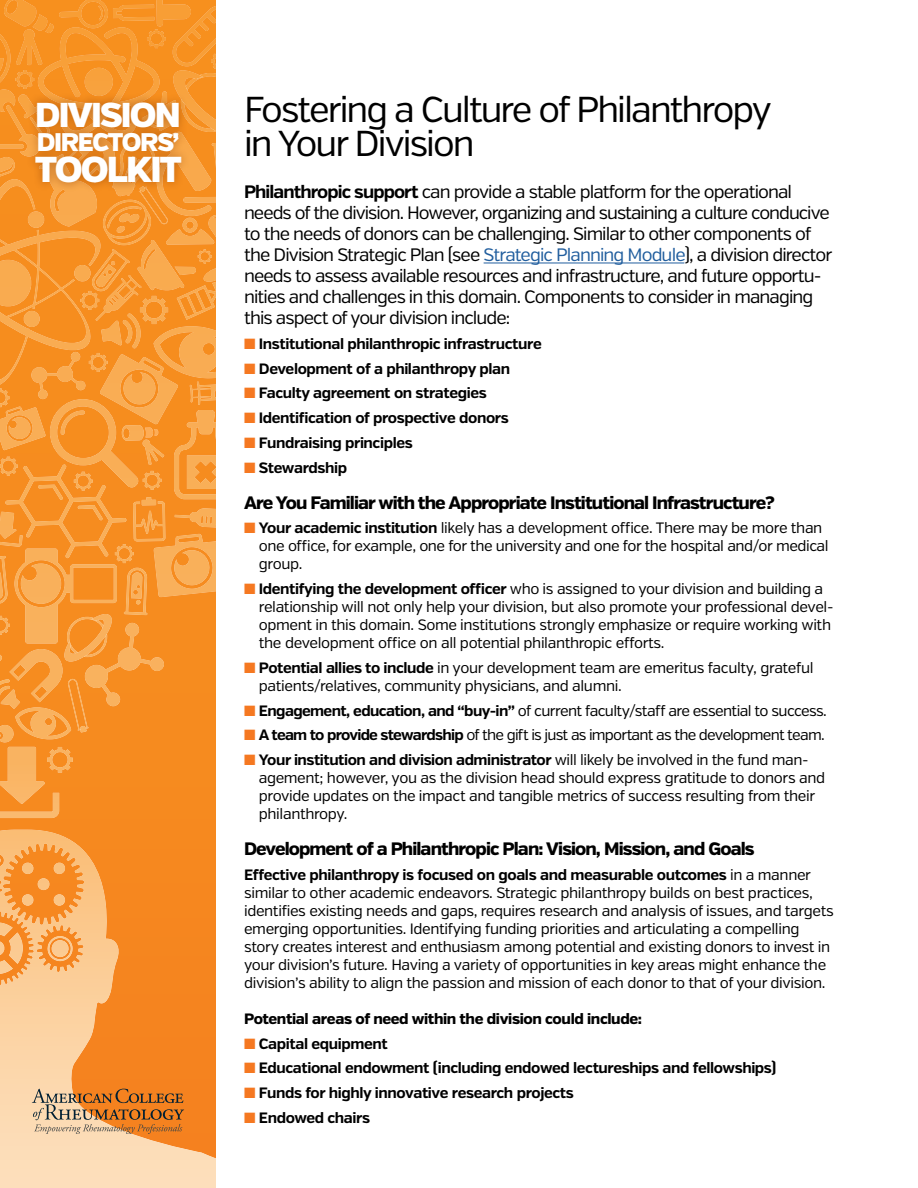
<style>
.page{position:relative;width:918px;height:1188px;background:#fff}
.page>*{position:absolute;margin:0;border:0;box-sizing:border-box;transform-origin:0 0}
.t1{font:36px/34.5px "Verb";letter-spacing:-.055em;color:#000}
.t2{font:900 36px "Verb";letter-spacing:-.05em;color:#fff}
.t3{font:900 34.5px "Verb";letter-spacing:-.05em;color:#fff}
.t4{font:900 25.5px "Verb";letter-spacing:-.05em;color:#fff}
.t5{font:18px/21px "Verb";letter-spacing:-.05em;color:#000}
.t6{font:800 18px "Verb";letter-spacing:-.05em;color:#000}
.t7{font:15px/18px "Verb";letter-spacing:-.025em;color:#000}
.t8{font:700 15px "Verb";letter-spacing:-.025em;color:#000}
.t9{font:15px "Verb";letter-spacing:-.05em;color:#000}
.t10{font:800 15px "Verb";letter-spacing:-.025em;color:#000}
.s1{font-weight:700}
.s2{color:#215e9e}
.s3{color:#f57821}
</style>
<div class="page">
<svg style="left:0;top:830px;width:216px;height:358px;background:#f8a85a"></svg>
<svg style="left:0;top:0;width:216px;height:818px;background:#f6952d"></svg>
<img style="left:88px;top:614px;width:25px;height:48px">
<img style="left:147px;top:29px;width:19px;height:19px">
<img style="left:102px;top:353px;width:6px;height:19px">
<img style="left:88px;top:472px;width:5px;height:19px">
<img style="left:143px;top:471px;width:19px;height:19px">
<img style="left:15px;top:70px;width:19px;height:19px">
<img style="left:198px;top:249px;width:14px;height:15px">
<img style="left:115px;top:544px;width:19px;height:19px">
<img style="left:140px;top:296px;width:28px;height:28px">
<img style="left:211px;top:53px;width:5px;height:16px">
<img style="left:0;top:385px;width:88px;height:382px">
<img style="left:0;top:512px;width:17px;height:23px">
<img style="left:0;top:535px;width:23px;height:12px">
<img style="left:0;top:179px;width:102px;height:206px">
<img style="left:73px;top:265px;width:19px;height:17px">
<img style="left:47px;top:747px;width:26px;height:26px">
<img style="left:0;top:747px;width:45px;height:46px">
<img style="left:0;top:793px;width:59px;height:25px">
<svg style="left:0;top:959px;width:25px;height:17px"></svg>
<img style="left:9px;top:959px;width:15px;height:5px">
<img style="left:0;top:960px;width:13px;height:14px">
<img style="left:47px;top:936px;width:26px;height:25px">
<img style="left:0;top:830px;width:34px;height:129px">
<svg style="left:21px;top:862px;width:45px;height:44px;background:#f7973a"></svg>
<div style="left:26px;top:93px;width:164px;height:99px;background:#853600;opacity:.5"></div>
<svg style="left:32px;top:1089px;width:152px;height:45px;background:#ce8e53"></svg>
<hr style="left:484px;top:263px;width:200px;height:1px;background:#215e9e">
<h2 class="t3" style="left:35px;top:94px;width:147px">DIVISION</h2>
<h3 class="t4" style="left:37px;top:126px;width:144px">DIRECTORS’</h3>
<h1 class="t2" style="left:35px;top:148px;width:148px">TOOLKIT</h1>
<h1 class="t1" style="left:244px;top:92px;width:529px">Fostering a Culture of Philanthropy in Your Division</h1>
<p class="t5" style="left:244px;top:182px;width:590px"><span class="s1">Philanthropic support</span> can provide a stable platform for the operational needs of the division. However, organizing and sustaining a culture conducive to the needs of donors can be challenging. Similar to other components of the Division Strategic Plan (see <span class="s2">Strategic Planning Module</span>), a division director needs to assess available resources and infrastructure, and future opportu&shy;nities and challenges in this domain. Components to consider in managing this aspect of your division include:</p>
<p class="t8" style="left:244px;top:335px;width:299px"><span class="s3">■</span> Institutional philanthropic infrastructure</p>
<p class="t8" style="left:244px;top:359px;width:268px"><span class="s3">■</span> Development of a philanthropy plan</p>
<p class="t8" style="left:244px;top:384px;width:244px"><span class="s3">■</span> Faculty agreement on strategies</p>
<p class="t8" style="left:244px;top:409px;width:266px"><span class="s3">■</span> Identification of prospective donors</p>
<p class="t8" style="left:244px;top:434px;width:170px"><span class="s3">■</span> Fundraising principles</p>
<p class="t8" style="left:244px;top:458px;width:105px"><span class="s3">■</span> Stewardship</p>
<p class="t6" style="left:244px;top:491px;width:532px">Are You Familiar with the Appropriate Institutional Infrastructure?</p>
<p class="t7" style="left:259px;top:519px;width:571px;text-indent:-15px"><span class="s3">■</span> <span class="s1">Your academic institution</span> likely has a development office. There may be more than one office, for example, one for the university and one for the hospital and/or medical group.</p>
<p class="t7" style="left:259px;top:580px;width:576px;text-indent:-15px"><span class="s3">■</span> <span class="s1">Identifying the development officer</span> who is assigned to your division and building a relationship will not only help your division, but also promote your professional devel&shy;opment in this domain. Some institutions strongly emphasize or require working with the development office on all potential philanthropic efforts.</p>
<p class="t7" style="left:259px;top:659px;width:556px;text-indent:-15px"><span class="s3">■</span> <span class="s1">Potential allies to include</span> in your development team are emeritus faculty, grateful patients/relatives, community physicians, and alumni.</p>
<p class="t7" style="left:244px;top:702px;width:584px"><span class="s3">■</span> <span class="s1">Engagement, education, and “buy-in”</span> of current faculty/staff are essential to success.</p>
<p class="t9" style="left:244px;top:726px;width:582px"><span class="s3">■</span> <span class="s1">A team to provide stewardship</span> of the gift is just as important as the development team.</p>
<p class="t7" style="left:259px;top:751px;width:568px;text-indent:-15px"><span class="s3">■</span> <span class="s1">Your institution and division administrator</span> will likely be involved in the fund man&shy;agement; however, you as the division head should express gratitude to donors and provide updates on the impact and tangible metrics of success resulting from their philanthropy.</p>
<p class="t6" style="left:244px;top:838px;width:512px">Development of a Philanthropic Plan: Vision, Mission, and Goals</p>
<p class="t7" style="left:244px;top:866px;width:591px"><span class="s1">Effective philanthropy is focused on goals and measurable outcomes</span> in a manner similar to other academic endeavors. Strategic philanthropy builds on best practices, identifies existing needs and gaps, requires research and analysis of issues, and targets emerging opportunities. Identifying funding priorities and articulating a compelling story creates interest and enthusiasm among potential and existing donors to invest in your division’s future. Having a variety of opportunities in key areas might enhance the division’s ability to align the passion and mission of each donor to that of your division.</p>
<p class="t10" style="left:244px;top:1010px;width:400px">Potential areas of need within the division could include:</p>
<p class="t8" style="left:244px;top:1034px;width:145px"><span class="s3">■</span> Capital equipment</p>
<p class="t8" style="left:244px;top:1059px;width:534px"><span class="s3">■</span> Educational endowment (including endowed lectureships and fellowships)</p>
<p class="t8" style="left:244px;top:1084px;width:331px"><span class="s3">■</span> Funds for highly innovative research projects</p>
<p class="t8" style="left:244px;top:1109px;width:128px"><span class="s3">■</span> Endowed chairs</p>
</div>
